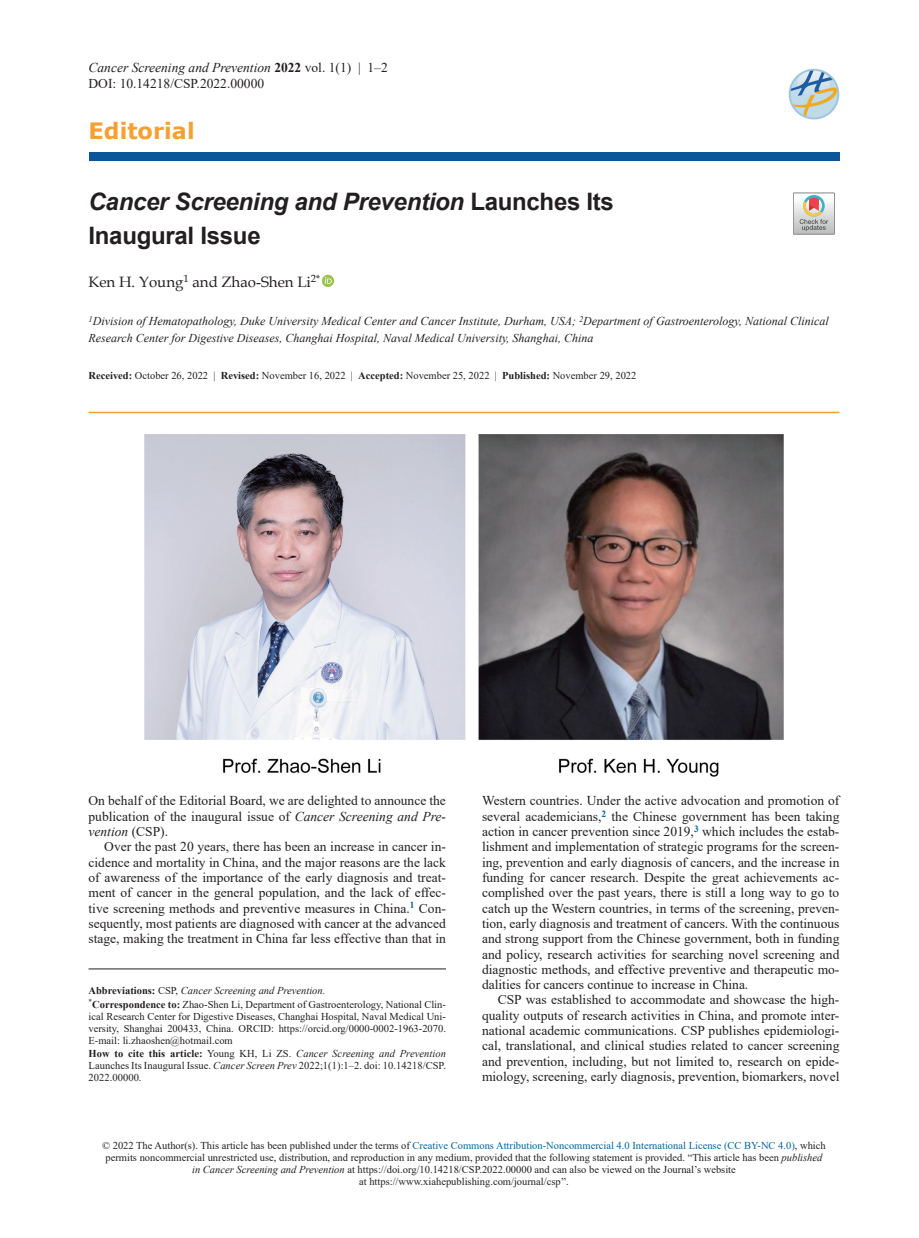
<style>
.page{position:relative;width:919px;height:1238px;background:#fff}
.page>*{position:absolute;margin:0;border:0;box-sizing:border-box;transform-origin:0 0}
.t1{font:italic 700 24px/33.5px "Arial";letter-spacing:-.01em;color:#231f20}
.t2{font:700 22.5px "Verdana";color:#f89f31}
.t3{font:15px "Book Antiqua";color:#231f20}
.t4{font:13.5px/15.3px "Times New Roman";color:#231f20;text-align:justify}
.t5{font:italic 12px/16.5px "Times New Roman";color:#231f20}
.t6{font:10.5px/12px "Times New Roman";color:#231f20;text-align:justify}
.s1{font-style:italic}
.s2{font-weight:700}
.s3{font-style:normal}
.s4{color:#0065a4}
</style>
<div class="page">
<svg style="left:793px;top:193px;width:41px;height:41px"></svg>
<img style="left:788px;top:69px;width:51px;height:50px">
<div style="left:89px;top:152px;width:750px;height:9px;background:#0b569a"></div>
<hr style="left:88px;top:412px;width:751px;height:1px;background:#f89f31">
<div style="left:322px;top:275px;width:12px;height:12px;background:#9bc450;border-radius:50%"></div>
<svg style="left:322px;top:275px;width:10px;height:12px"></svg>
<hr style="left:88px;top:968px;width:358px;height:1px;background:#231f20">
<img style="left:145px;top:435px;width:638px;height:341px">
<p class="t4" style="left:88px;top:58px;width:301px;line-height:16.2px"><span class="s1">Cancer Screening and Prevention</span> <span class="s2">2022</span> vol. 1(1) | 1–2<br>DOI: 10.14218/CSP.2022.00000</p>
<h2 class="t2" style="left:88px;top:115px;width:108px">Editorial</h2>
<h1 class="t1" style="left:88px;top:186px;width:527px">Cancer Screening and Prevention <span class="s3">Launches Its<br>Inaugural Issue</span></h1>
<p class="t3" style="left:88px;top:271px;width:233px">Ken H. Young<sup>1</sup> and Zhao-Shen Li<sup>2*</sup></p>
<p class="t5" style="left:88px;top:313px;width:741px"><sup>1</sup>Division of Hematopathology, Duke University Medical Center and Cancer Institute, Durham, USA; <sup>2</sup>Department of Gastroenterology, National Clinical<br>Research Center for Digestive Diseases, Changhai Hospital, Naval Medical University, Shanghai, China</p>
<p class="t6" style="left:88px;top:369px;width:549px"><span class="s2">Received:</span> October 26, 2022 | <span class="s2">Revised:</span> November 16, 2022 | <span class="s2">Accepted:</span> November 25, 2022 | <span class="s2">Published:</span> November 29, 2022</p>
<p class="t4" style="left:88px;top:792px;width:359px">On behalf of the Editorial Board, we are delighted to announce the publication of the inaugural issue of <span class="s1">Cancer Screening and Pre&shy;vention</span> (CSP).</p>
<p class="t4" style="left:88px;top:838px;width:359px;text-indent:16px">Over the past 20 years, there has been an increase in cancer in&shy;cidence and mortality in China, and the major reasons are the lack of awareness of the importance of the early diagnosis and treat&shy;ment of cancer in the general population, and the lack of effec&shy;tive screening methods and preventive measures in China.<sup>1</sup> Con&shy;sequently, most patients are diagnosed with cancer at the advanced stage, making the treatment in China far less effective than that in</p>
<p class="t6" style="left:88px;top:983px;width:359px;line-height:13.5px"><span class="s2">Abbreviations:</span> CSP, <span class="s1">Cancer Screening and Prevention.<br></span><sup>*</sup><span class="s2">Correspondence to:</span> Zhao-Shen Li, Department of Gastroenterology, National Clin-</p>
<p class="t6" style="left:88px;top:1009px;width:359px">ical Research Center for Digestive Diseases, Changhai Hospital, Naval Medical Uni&shy;versity, Shanghai 200433, China. ORCID: https://orcid.org/0000-0002-1963-2070.<br>E-mail: li.zhaoshen@hotmail.com</p>
<p class="t6" style="left:88px;top:1047px;width:359px"><span class="s2">How to cite this article:</span> Young KH, Li ZS. <span class="s1">Cancer Screening and Prevention </span>Launches Its Inaugural Issue. <span class="s1">Cancer Screen Prev</span> 2022;1(1):1–2. doi: 10.14218/CSP.<br>2022.00000.</p>
<p class="t4" style="left:482px;top:792px;width:359px">Western countries. Under the active advocation and promotion of several academicians,<sup>2</sup> the Chinese government has been taking action in cancer prevention since 2019,<sup>3</sup> which includes the estab&shy;lishment and implementation of strategic programs for the screen&shy;ing, prevention and early diagnosis of cancers, and the increase in funding for cancer research. Despite the great achievements ac&shy;complished over the past years, there is still a long way to go to catch up the Western countries, in terms of the screening, preven&shy;tion, early diagnosis and treatment of cancers. With the continuous and strong support from the Chinese government, both in funding and policy, research activities for searching novel screening and diagnostic methods, and effective preventive and therapeutic mo&shy;dalities for cancers continue to increase in China.</p>
<p class="t4" style="left:482px;top:991px;width:359px;text-indent:16px">CSP was established to accommodate and showcase the high&shy;quality outputs of research activities in China, and promote inter&shy;national academic communications. CSP publishes epidemiologi&shy;cal, translational, and clinical studies related to cancer screening and prevention, including, but not limited to, research on epide&shy;miology, screening, early diagnosis, prevention, biomarkers, novel</p>
<p class="t6" style="left:102px;top:1138px;width:725px;text-align:center">© 2022 The Author(s). This article has been published under the terms of <span class="s4">Creative Commons Attribution-Noncommercial 4.0 International License (CC BY-NC 4.0)</span>, which permits noncommercial unrestricted use, distribution, and reproduction in any medium, provided that the following statement is provided. “This article has been <span class="s1">published in Cancer Screening and Prevention</span> at https://doi.org/10.14218/CSP.2022.00000 and can also be viewed on the Journal’s website<br>at https://www.xiahepublishing.com/journal/csp ”.</p>
</div>
